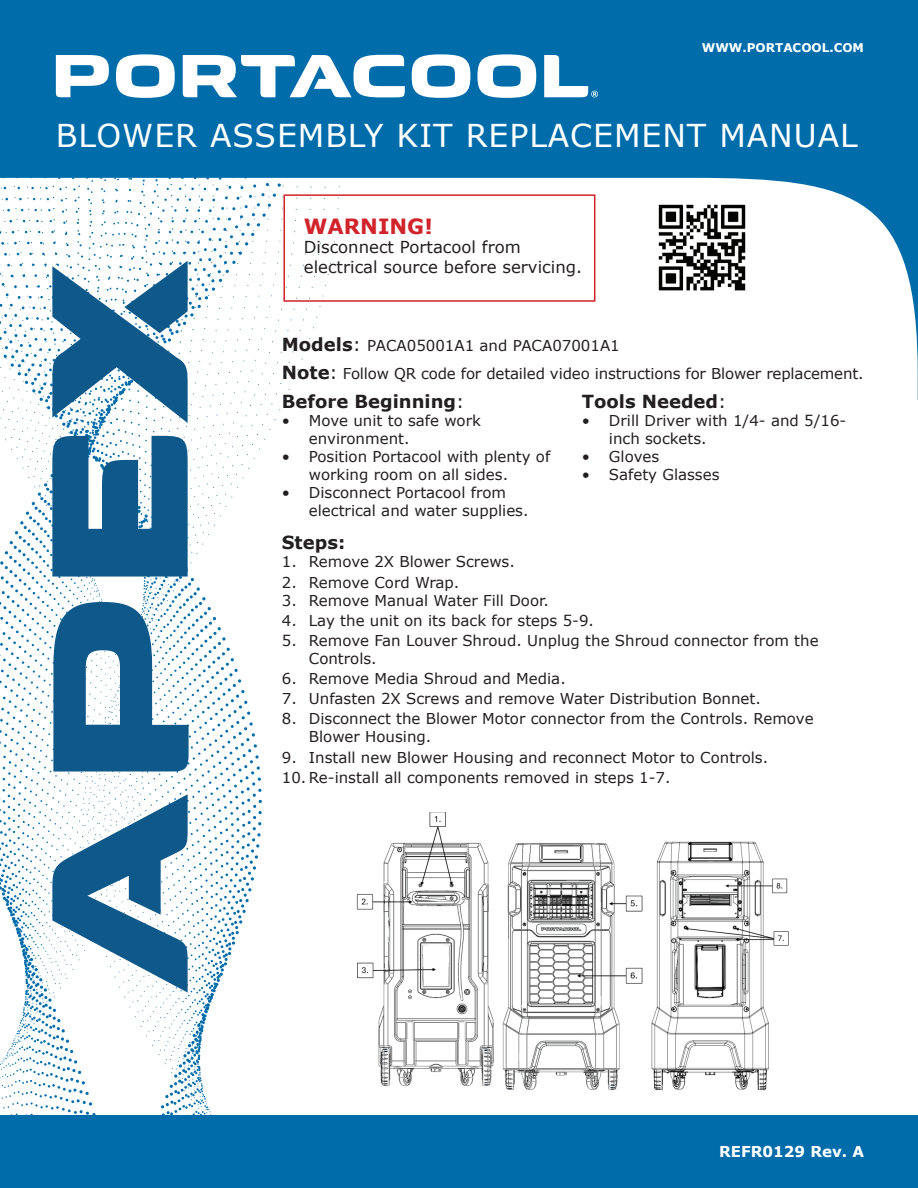
<style>
.page{position:relative;width:918px;height:1188px;background:#fff}
.page>*{position:absolute;margin:0;border:0;box-sizing:border-box;transform-origin:0 0}
.t1{font:31.5px "Verdana";letter-spacing:.03em;color:#fff}
.t2{font:700 21px "Verdana";color:#d1232a}
.t3{font:700 18px "Verdana";color:#231f20}
.t4{font:16.5px/19.8px "Verdana";color:#231f20}
.t5{font:15px/18px "Verdana";color:#231f20}
.t6{font:700 15px "Verdana";color:#fff}
.t7{font:700 12px "Verdana";color:#fff}
.s1{font-weight:700;font-size:18px}
.s2{font-size:18px}
.s3{font-weight:400}
</style>
<div class="page">
<div style="left:0;top:0;width:918px;height:400px;background:#006daa"></div>
<div style="left:405px;top:178px;width:513px;height:222px;background:#fff"></div>
<img style="left:405px;top:812px;width:384px;height:279px">
<div style="left:283px;top:194px;width:312px;height:108px;border:2px solid #d1232a"></div>
<div style="left:0;top:1115px;width:918px;height:73px;background:#006daa"></div>
<svg style="left:0;top:54px;width:405px;height:1061px"></svg>
<svg style="left:412px;top:54px;width:58px;height:44px"></svg>
<svg style="left:477px;top:54px;width:59px;height:44px"></svg>
<svg style="left:544px;top:55px;width:54px;height:42px"></svg>
<img style="left:649px;top:194px;width:106px;height:107px">
<p class="t7" style="left:702px;top:40px;width:164px">WWW.PORTACOOL.COM</p>
<h1 class="t1" style="left:56px;top:116px;width:803px">BLOWER ASSEMBLY KIT REPLACEMENT MANUAL</h1>
<h2 class="t2" style="left:304px;top:212px;width:130px">WARNING!</h2>
<p class="t4" style="left:304px;top:238px;width:280px">Disconnect Portacool from electrical source before servicing.</p>
<p class="t5" style="left:282px;top:331px;width:583px;line-height:28.3px"><span class="s1">Models</span><span class="s2">:</span> PACA05001A1 and PACA07001A1<br><span class="s1">Note</span><span class="s2">:</span> Follow QR code for detailed video instructions for Blower replacement.</p>
<p class="t3" style="left:282px;top:390px;width:184px">Before Beginning<span class="s3">:</span></p>
<p class="t5" style="left:309px;top:412px;width:174px;text-indent:-27px">• Move unit to safe work environment.</p>
<p class="t5" style="left:309px;top:448px;width:243px;text-indent:-27px">• Position Portacool with plenty of working room on all sides.</p>
<p class="t5" style="left:309px;top:484px;width:221px;text-indent:-27px">• Disconnect Portacool from electrical and water supplies.</p>
<p class="t3" style="left:582px;top:390px;width:146px">Tools Needed<span class="s3">:</span></p>
<p class="t5" style="left:609px;top:412px;width:239px;text-indent:-27px">• Drill Driver with 1/4- and 5/16- inch sockets.</p>
<p class="t5" style="left:582px;top:448px;width:79px">• Gloves</p>
<p class="t5" style="left:582px;top:466px;width:139px">• Safety Glasses</p>
<p class="t3" style="left:282px;top:531px;width:65px">Steps:</p>
<p class="t5" style="left:282px;top:553px;width:235px">1. Remove 2X Blower Screws.</p>
<p class="t5" style="left:282px;top:573px;width:179px">2. Remove Cord Wrap.</p>
<p class="t5" style="left:282px;top:591px;width:268px">3. Remove Manual Water Fill Door.</p>
<p class="t5" style="left:282px;top:612px;width:314px">4. Lay the unit on its back for steps 5-9.</p>
<p class="t5" style="left:309px;top:632px;width:511px;text-indent:-27px">5. Remove Fan Louver Shroud. Unplug the Shroud connector from the<br>Controls.</p>
<p class="t5" style="left:282px;top:670px;width:285px">6. Remove Media Shroud and Media.</p>
<p class="t5" style="left:282px;top:690px;width:481px">7. Unfasten 2X Screws and remove Water Distribution Bonnet.</p>
<p class="t5" style="left:309px;top:710px;width:506px;text-indent:-27px">8. Disconnect the Blower Motor connector from the Controls. Remove<br>Blower Housing.</p>
<p class="t5" style="left:282px;top:748px;width:488px">9. Install new Blower Housing and reconnect Motor to Controls.</p>
<p class="t5" style="left:282px;top:768px;width:390px">10. Re-install all components removed in steps 1-7.</p>
<p class="t6" style="left:719px;top:1142px;width:146px">REFR0129 Rev. A</p>
</div>
